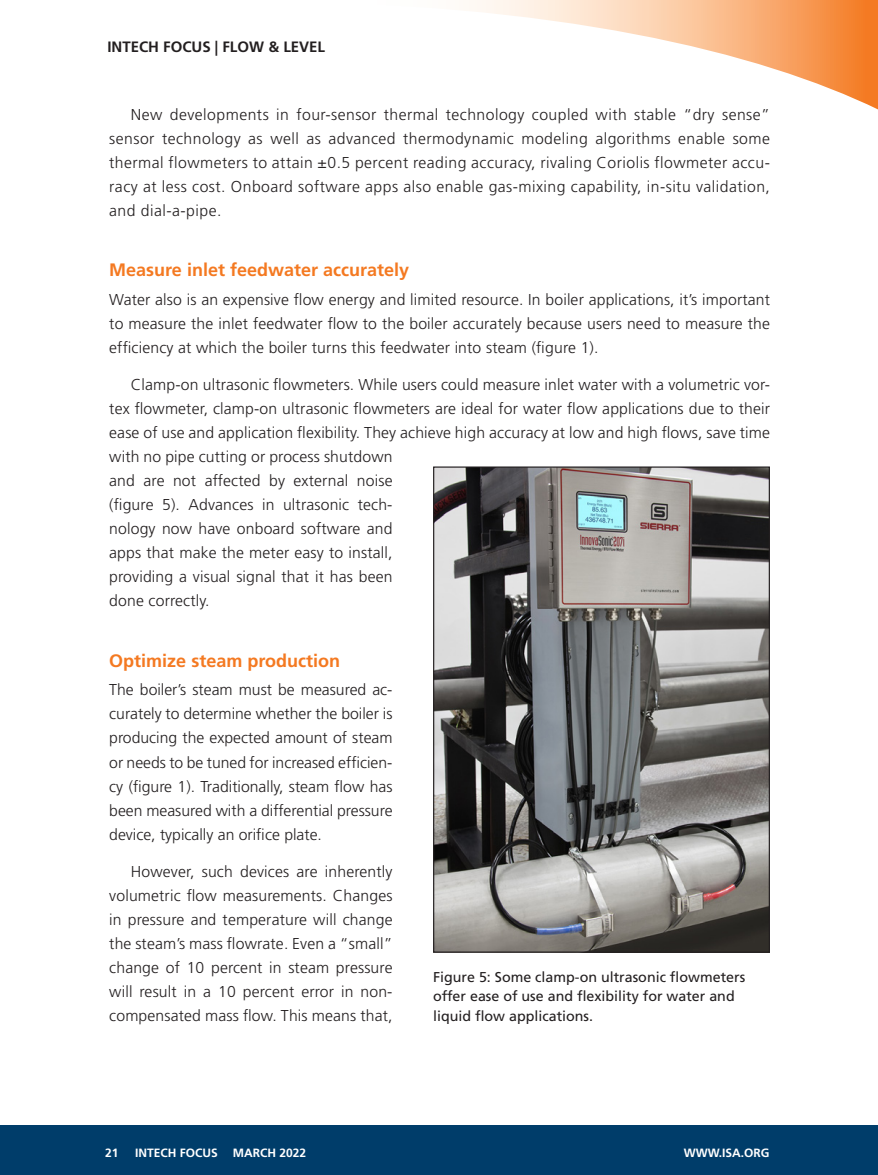
<style>
.page{position:relative;width:878px;height:1175px;background:#fff}
.page>*{position:absolute;margin:0;border:0;box-sizing:border-box;transform-origin:0 0}
.Subhead{font:700 18px "Frutiger";color:#f47921}
.text{font:300 15.75px/24px "Frutiger";letter-spacing:.01em;color:#231f20;text-align:justify}
.no_indent{font:300 15.75px/24px "Frutiger";color:#231f20;text-align:justify}
.t1{font:700 15px "Frutiger";color:#231f20}
.Captions{font:14.25px/19.5px "Frutiger";color:#231f20}
.t2{font:700 12px "Frutiger";color:#fff}
</style>
<div class="page">
<div style="left:0;top:1125px;width:878px;height:49px;background:#003d6a"></div>
<svg style="left:469px;top:0;width:409px;height:110px"></svg>
<img style="left:435px;top:468px;width:332px;height:482px">
<div style="left:433px;top:466px;width:336px;height:486px;border:1px solid #231f20"></div>
<p class="t1" style="left:107px;top:38px;width:219px">INTECH FOCUS | FLOW &amp; LEVEL</p>
<p class="text" style="left:109px;top:102px;width:662px;text-indent:22px">New developments in four-sensor thermal technology coupled with stable “dry sense” sensor technology as well as advanced thermodynamic modeling algorithms enable some thermal flowmeters to attain ±0.5 percent reading accuracy, rivaling Coriolis flowmeter accu&shy;racy at less cost. Onboard software apps also enable gas-mixing capability, in-situ validation, and dial-a-pipe.</p>
<p class="Subhead" style="left:109px;top:259px;width:301px">Measure inlet feedwater accurately</p>
<p class="no_indent" style="left:109px;top:287px;width:662px">Water also is an expensive flow energy and limited resource. In boiler applications, it’s important to measure the inlet feedwater flow to the boiler accurately because users need to measure the efficiency at which the boiler turns this feedwater into steam (figure 1).</p>
<p class="text" style="left:109px;top:373px;width:662px;text-align:left;text-indent:22px">Clamp-on ultrasonic flowmeters. While users could measure inlet water with a volumetric vor&shy;tex flowmeter, clamp-on ultrasonic flowmeters are ideal for water flow applications due to their ease of use and application flexibility. They achieve high accuracy at low and high flows, save time with no pipe cutting or process shutdown<br>and are not affected by external noise<br>(figure 5). Advances in ultrasonic tech-<br>nology now have onboard software and<br>apps that make the meter easy to install,<br>providing a visual signal that it has been<br>done correctly.</p>
<p class="Subhead" style="left:109px;top:650px;width:232px">Optimize steam production</p>
<p class="no_indent" style="left:109px;top:678px;width:285px">The boiler’s steam must be measured ac&shy;curately to determine whether the boiler is producing the expected amount of steam or needs to be tuned for increased efficien&shy;cy (figure 1). Traditionally, steam flow has been measured with a differential pressure device, typically an orifice plate.</p>
<p class="text" style="left:109px;top:859px;width:285px;text-indent:22px">However, such devices are inherently volumetric flow measurements. Changes in pressure and temperature will change the steam’s mass flowrate. Even a “small” change of 10 percent in steam pressure will result in a 10 percent error in non&shy;compensated mass flow. This means that,</p>
<p class="Captions" style="left:433px;top:966px;width:313px">Figure 5: Some clamp-on ultrasonic flowmeters offer ease of use and flexibility for water and liquid flow applications.</p>
<p class="t2" style="left:105px;top:1145px;width:15px">21</p>
<p class="t2" style="left:135px;top:1145px;width:172px">INTECH FOCUS MARCH 2022</p>
<p class="t2" style="left:683px;top:1145px;width:87px">WWW.ISA.ORG</p>
</div>
